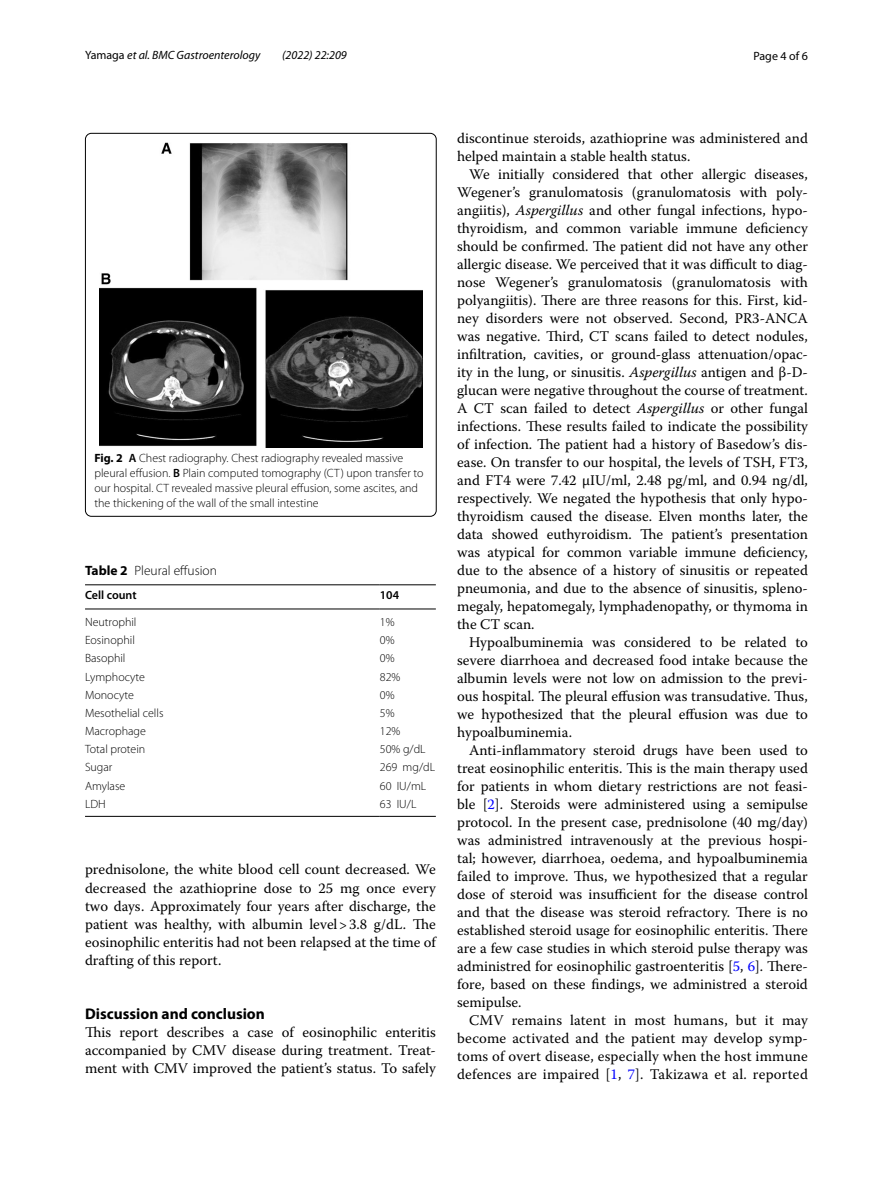
<style>
.page{position:relative;width:893px;height:1187px;background:#fff}
.page>*{position:absolute;margin:0;border:0;box-sizing:border-box;transform-origin:0 0}
.t1{font:700 15.45px "Myriad Pro";color:#000}
.t2{font:14.7px/18px "Warnock Pro";color:#000;text-align:justify}
.t3{font:300 13.5px "Myriad Pro";color:#000}
.t4{font:300 12px/15px "Myriad Pro";color:#000}
.t5{font:italic 12px "Myriad Pro";color:#000}
.t6{font:600 12px "Myriad Pro";color:#000}
.t7{font:12px "Myriad Pro";color:#000}
.s1{font-style:normal}
.s2{font-weight:700}
.s3{font-weight:600}
.s4{font-style:italic}
.s5{color:#00f}
</style>
<div class="page">
<img style="left:99px;top:142px;width:323px;height:305px">
<div style="left:85px;top:133px;width:351px;height:383px;border:1px solid #000;border-radius:6px"></div>
<hr style="left:85px;top:584px;width:295px;height:1px;background:#000">
<hr style="left:85px;top:608px;width:295px;height:1px;background:#000">
<hr style="left:380px;top:584px;width:56px;height:1px;background:#000">
<hr style="left:380px;top:608px;width:56px;height:1px;background:#000">
<hr style="left:85px;top:816px;width:295px;height:1px;background:#000">
<hr style="left:380px;top:816px;width:56px;height:1px;background:#000">
<p class="t5" style="left:85px;top:48px;width:177px"><span class="s1">Yamaga</span> et al. BMC Gastroenterology</p>
<p class="t5" style="left:282px;top:48px;width:66px">(2022) 22:209</p>
<p class="t7" style="left:753px;top:48px;width:56px">Page 4 of 6</p>
<p class="t4" style="left:94px;top:451px;width:331px"><span class="s2">Fig. 2</span> <span class="s3">A</span> Chest radiography. Chest radiography revealed massive pleural effusion. <span class="s3">B</span> Plain computed tomography (CT) upon transfer to our hospital. CT revealed massive pleural effusion, some ascites, and the thickening of the wall of the small intestine</p>
<p class="t3" style="left:85px;top:563px;width:134px"><span class="s2">Table 2</span> Pleural effusion</p>
<p class="t6" style="left:85px;top:587px;width:53px">Cell count</p>
<p class="t6" style="left:380px;top:587px;width:21px">104</p>
<p class="t4" style="left:85px;top:614px;width:53px">Neutrophil</p>
<p class="t4" style="left:380px;top:614px;width:16px">1%</p>
<p class="t4" style="left:85px;top:633px;width:51px">Eosinophil</p>
<p class="t4" style="left:380px;top:633px;width:16px">0%</p>
<p class="t4" style="left:85px;top:651px;width:42px">Basophil</p>
<p class="t4" style="left:380px;top:651px;width:16px">0%</p>
<p class="t4" style="left:85px;top:669px;width:61px">Lymphocyte</p>
<p class="t4" style="left:380px;top:669px;width:22px">82%</p>
<p class="t4" style="left:85px;top:687px;width:50px">Monocyte</p>
<p class="t4" style="left:380px;top:687px;width:16px">0%</p>
<p class="t4" style="left:85px;top:705px;width:80px">Mesothelial cells</p>
<p class="t4" style="left:380px;top:705px;width:16px">5%</p>
<p class="t4" style="left:85px;top:723px;width:62px">Macrophage</p>
<p class="t4" style="left:380px;top:723px;width:22px">12%</p>
<p class="t4" style="left:85px;top:741px;width:62px">Total protein</p>
<p class="t4" style="left:380px;top:741px;width:47px">50% g/dL</p>
<p class="t4" style="left:85px;top:760px;width:29px">Sugar</p>
<p class="t4" style="left:380px;top:760px;width:57px">269 mg/dL</p>
<p class="t4" style="left:85px;top:778px;width:42px">Amylase</p>
<p class="t4" style="left:380px;top:778px;width:48px">60 IU/mL</p>
<p class="t4" style="left:85px;top:796px;width:22px">LDH</p>
<p class="t4" style="left:380px;top:796px;width:38px">63 IU/L</p>
<p class="t2" style="left:85px;top:860px;width:352px">prednisolone, the white blood cell count decreased. We decreased the azathioprine dose to 25 mg once every two days. Approximately four years after discharge, the patient was healthy, with albumin level&gt;3.8 g/dL. The eosinophilic enteritis had not been relapsed at the time of drafting of this report.</p>
<p class="t1" style="left:85px;top:1003px;width:181px">Discussion and conclusion</p>
<p class="t2" style="left:85px;top:1023px;width:352px">This report describes a case of eosinophilic enteritis accompanied by CMV disease during treatment. Treat&shy;ment with CMV improved the patient’s status. To safely</p>
<p class="t2" style="left:457px;top:128px;width:352px">discontinue steroids, azathioprine was administered and helped maintain a stable health status.</p>
<p class="t2" style="left:457px;top:164px;width:352px;text-indent:12px">We initially considered that other allergic diseases, Wegener’s granulomatosis (granulomatosis with poly&shy;angiitis), <span class="s4">Aspergillus</span> and other fungal infections, hypo&shy;thyroidism, and common variable immune deficiency should be confirmed. The patient did not have any other allergic disease. We perceived that it was difficult to diag&shy;nose Wegener’s granulomatosis (granulomatosis with polyangiitis). There are three reasons for this. First, kid&shy;ney disorders were not observed. Second, PR3-ANCA was negative. Third, CT scans failed to detect nodules, infiltration, cavities, or ground-glass attenuation/opac&shy;ity in the lung, or sinusitis. <span class="s4">Aspergillus</span> antigen and β-D&shy;glucan were negative throughout the course of treatment.<br>A CT scan failed to detect <span class="s4">Aspergillus</span> or other fungal infections. These results failed to indicate the possibility of infection. The patient had a history of Basedow’s dis&shy;ease. On transfer to our hospital, the levels of TSH, FT3, and FT4 were 7.42 μIU/ml, 2.48 pg/ml, and 0.94 ng/dl, respectively. We negated the hypothesis that only hypo&shy;thyroidism caused the disease. Elven months later, the data showed euthyroidism. The patient’s presentation was atypical for common variable immune deficiency, due to the absence of a history of sinusitis or repeated pneumonia, and due to the absence of sinusitis, spleno&shy;megaly, hepatomegaly, lymphadenopathy, or thymoma in the CT scan.</p>
<p class="t2" style="left:457px;top:632px;width:352px;text-indent:12px">Hypoalbuminemia was considered to be related to severe diarrhoea and decreased food intake because the albumin levels were not low on admission to the previ&shy;ous hospital. The pleural effusion was transudative. Thus, we hypothesized that the pleural effusion was due to hypoalbuminemia.</p>
<p class="t2" style="left:457px;top:740px;width:352px;text-indent:12px">Anti-inflammatory steroid drugs have been used to treat eosinophilic enteritis. This is the main therapy used for patients in whom dietary restrictions are not feasi&shy;ble [<span class="s5">2</span>]. Steroids were administered using a semipulse protocol. In the present case, prednisolone (40 mg/day) was administred intravenously at the previous hospi&shy;tal; however, diarrhoea, oedema, and hypoalbuminemia failed to improve. Thus, we hypothesized that a regular dose of steroid was insufficient for the disease control and that the disease was steroid refractory. There is no established steroid usage for eosinophilic enteritis. There are a few case studies in which steroid pulse therapy was administred for eosinophilic gastroenteritis [<span class="s5">5</span>, <span class="s5">6</span>]. There&shy;fore, based on these findings, we administred a steroid semipulse.</p>
<p class="t2" style="left:457px;top:1010px;width:352px;text-indent:12px">CMV remains latent in most humans, but it may become activated and the patient may develop symp&shy;toms of overt disease, especially when the host immune defences are impaired [<span class="s5">1</span>, <span class="s5">7</span>]. Takizawa et al. reported</p>
</div>
